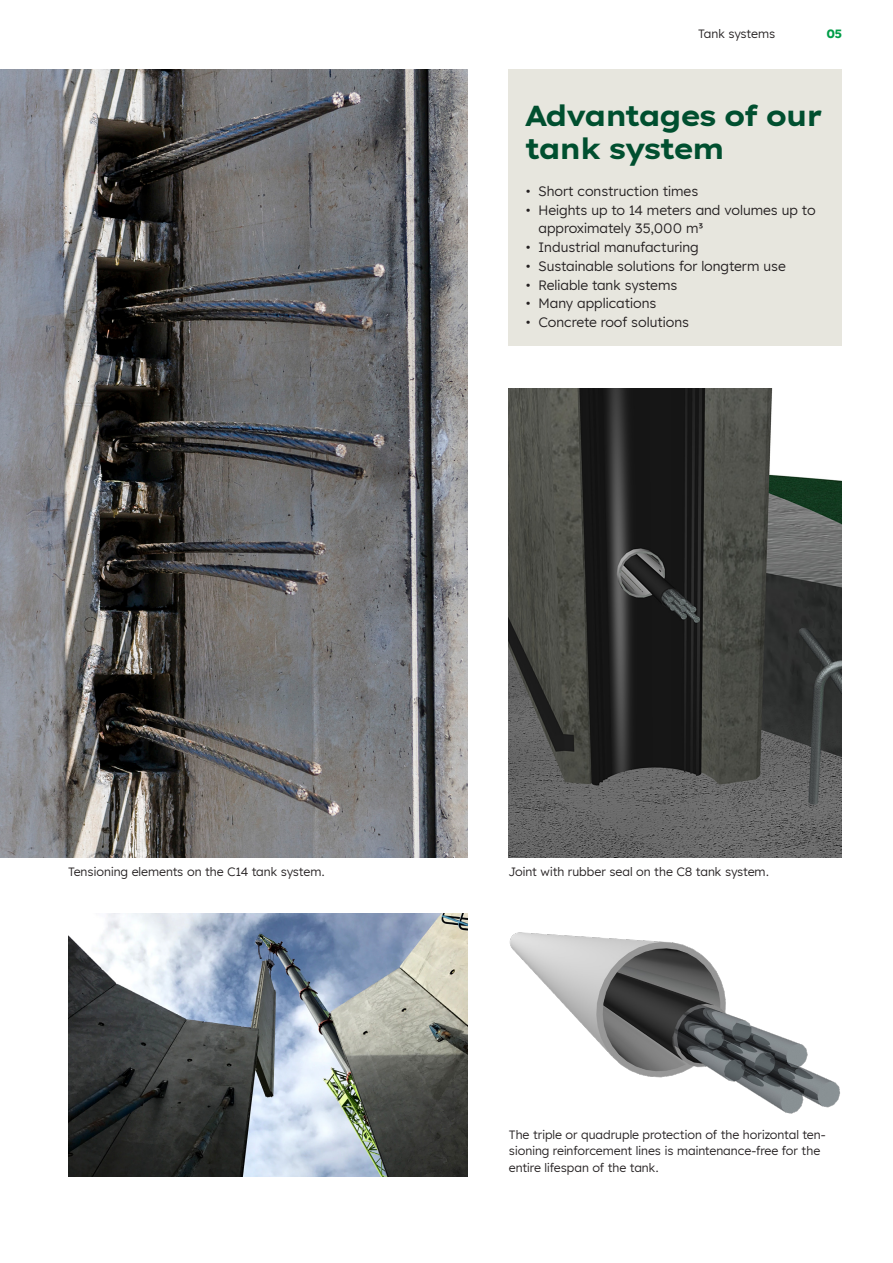
<style>
.page{position:relative;width:893px;height:1263px;background:#fff}
.page>*{position:absolute;margin:0;border:0;box-sizing:border-box;transform-origin:0 0}
.t1{font:700 28.8px/33.2px "Lexend Exa HM";color:#004f2f}
.t2{font:13.5px/18.8px "Lexend HM";color:#231f20}
.t3{font:12px/16.5px "Lexend HM";color:#231f20}
.t4{font:12px "Lexend HM";letter-spacing:-.02em;color:#231f20}
.t5{font:700 12px "Lexend HM";color:#009d48}
</style>
<div class="page">
<img style="left:509px;top:389px;width:333px;height:468px">
<img style="left:509px;top:932px;width:331px;height:182px">
<img style="left:0;top:70px;width:468px;height:787px">
<div style="left:509px;top:70px;width:333px;height:276px;background:#e7e6de"></div>
<img style="left:68px;top:914px;width:400px;height:262px">
<p class="t4" style="left:698px;top:25px;width:79px">Tank systems</p>
<p class="t5" style="left:826px;top:24px;width:17px">05</p>
<h1 class="t1" style="left:526px;top:97px;width:298px">Advantages of our tank system</h1>
<p class="t2" style="left:526px;top:181px;width:174px">• Short construction times</p>
<p class="t2" style="left:539px;top:200px;width:279px;text-indent:-13px">• Heights up to 14 meters and volumes up to approximately 35,000 m3</p>
<p class="t2" style="left:526px;top:237px;width:174px">• Industrial manufacturing</p>
<p class="t2" style="left:526px;top:256px;width:261px">• Sustainable solutions for longterm use</p>
<p class="t2" style="left:526px;top:275px;width:153px">• Reliable tank systems</p>
<p class="t2" style="left:526px;top:293px;width:132px">• Many applications</p>
<p class="t2" style="left:526px;top:312px;width:165px">• Concrete roof solutions</p>
<p class="t3" style="left:68px;top:863px;width:258px">Tensioning elements on the C14 tank system.</p>
<p class="t3" style="left:509px;top:863px;width:262px">Joint with rubber seal on the C8 tank system.</p>
<p class="t3" style="left:509px;top:1125px;width:318px">The triple or quadruple protection of the horizontal ten&shy;sioning reinforcement lines is maintenance-free for the entire lifespan of the tank.</p>
</div>
